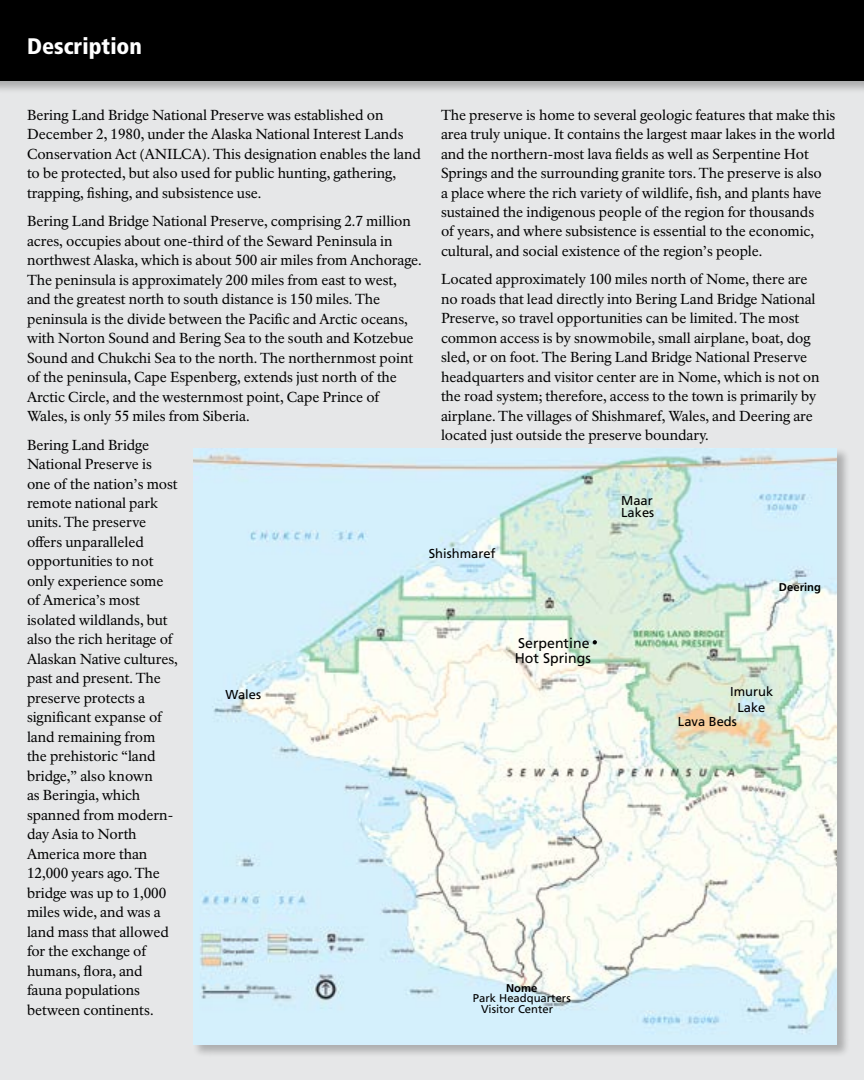
<style>
.page{position:relative;width:864px;height:1080px;background:#e6e7e8}
.page>*{position:absolute;margin:0;border:0;box-sizing:border-box;transform-origin:0 0}
.t1{font:900 condensed 22.5px "Frutiger LT Std";color:#fff}
.t2{font:14.25px/19.5px "NPS Rawlinson OT";color:#000}
.t3{font:14.1px/15.3px "Frutiger LT Std";color:#000}
.t4{font:12.9px/12px "Frutiger LT Std";color:#000}
.t5{font:11.25px/11.4px "Frutiger LT Std";color:#000}
.t6{font:700 11.25px "Frutiger LT Std";color:#000}
</style>
<div class="page">
<div style="left:0;top:0;width:864px;height:94px;background:#000;opacity:.25"></div>
<div style="left:0;top:0;width:864px;height:81px;background:#000"></div>
<div style="left:192px;top:447px;width:657px;height:611px;background:#000;opacity:.25"></div>
<img style="left:193px;top:448px;width:644px;height:597px">
<svg style="left:197px;top:1043px;width:640px;height:2px"></svg>
<svg style="left:593px;top:640px;width:4px;height:4px"></svg>
<div style="left:798px;top:577px;width:30px;height:6px;background:#d4effc"></div>
<div style="left:806px;top:579px;width:23px;height:5px;background:#d4effc"></div>
<h1 class="t1" style="left:27px;top:33px;width:117px">Description</h1>
<p class="t2" style="left:27px;top:105px;width:395px">Bering Land Bridge National Preserve was established on December 2, 1980, under the Alaska National Interest Lands Conservation Act (ANILCA). This designation enables the land to be protected, but also used for public hunting, gathering, trapping, fishing, and subsistence use.</p>
<p class="t2" style="left:27px;top:212px;width:396px">Bering Land Bridge National Preserve, comprising 2.7 million acres, occupies about one-third of the Seward Peninsula in northwest Alaska, which is about 500 air miles from Anchorage.<br>The peninsula is approximately 200 miles from east to west, and the greatest north to south distance is 150 miles. The peninsula is the divide between the Pacific and Arctic oceans, with Norton Sound and Bering Sea to the south and Kotzebue Sound and Chukchi Sea to the north. The northernmost point of the peninsula, Cape Espenberg, extends just north of the Arctic Circle, and the westernmost point, Cape Prince of Wales, is only 55 miles from Siberia.</p>
<p class="t2" style="left:27px;top:435px;width:152px">Bering Land Bridge<br>National Preserve is one of the nation’s most remote national park units. The preserve offers unparalleled opportunities to not only experience some of America’s most isolated wildlands, but also the rich heritage of<br>Alaskan Native cultures, past and present. The preserve protects a significant expanse of land remaining from the prehistoric “land bridge,” also known<br>as Beringia, which spanned from modern&shy;day Asia to North<br>America more than<br>12,000 years ago. The bridge was up to 1,000 miles wide, and was a land mass that allowed for the exchange of humans, flora, and fauna populations between continents.</p>
<p class="t4" style="left:225px;top:688px;width:37px">Wales</p>
<p class="t2" style="left:441px;top:105px;width:396px">The preserve is home to several geologic features that make this area truly unique. It contains the largest maar lakes in the world and the northern-most lava fields as well as Serpentine Hot Springs and the surrounding granite tors. The preserve is also<br>a place where the rich variety of wildlife, fish, and plants have sustained the indigenous people of the region for thousands<br>of years, and where subsistence is essential to the economic, cultural, and social existence of the region’s people.</p>
<p class="t2" style="left:441px;top:270px;width:380px">Located approximately 100 miles north of Nome, there are no roads that lead directly into Bering Land Bridge National Preserve, so travel opportunities can be limited. The most common access is by snowmobile, small airplane, boat, dog sled, or on foot. The Bering Land Bridge National Preserve headquarters and visitor center are in Nome, which is not on the road system; therefore, access to the town is primarily by airplane. The villages of Shishmaref, Wales, and Deering are located just outside the preserve boundary.</p>
<p class="t4" style="left:429px;top:548px;width:68px">Shishmaref</p>
<p class="t3" style="left:515px;top:635px;width:78px">Serpentine<br>Hot Springs</p>
<p class="t4" style="left:621px;top:495px;width:35px">Maar<br>Lakes</p>
<p class="t6" style="left:779px;top:580px;width:44px">Deering</p>
<p class="t4" style="left:730px;top:684px;width:45px;line-height:15.6px;text-align:center">Imuruk<br>Lake</p>
<p class="t4" style="left:678px;top:716px;width:60px">Lava Beds</p>
<p class="t6" style="left:506px;top:981px;width:33px">Nome</p>
<p class="t5" style="left:481px;top:992px;width:91px;text-indent:-8px">Park Headquarters<br>Visitor Center</p>
</div>
